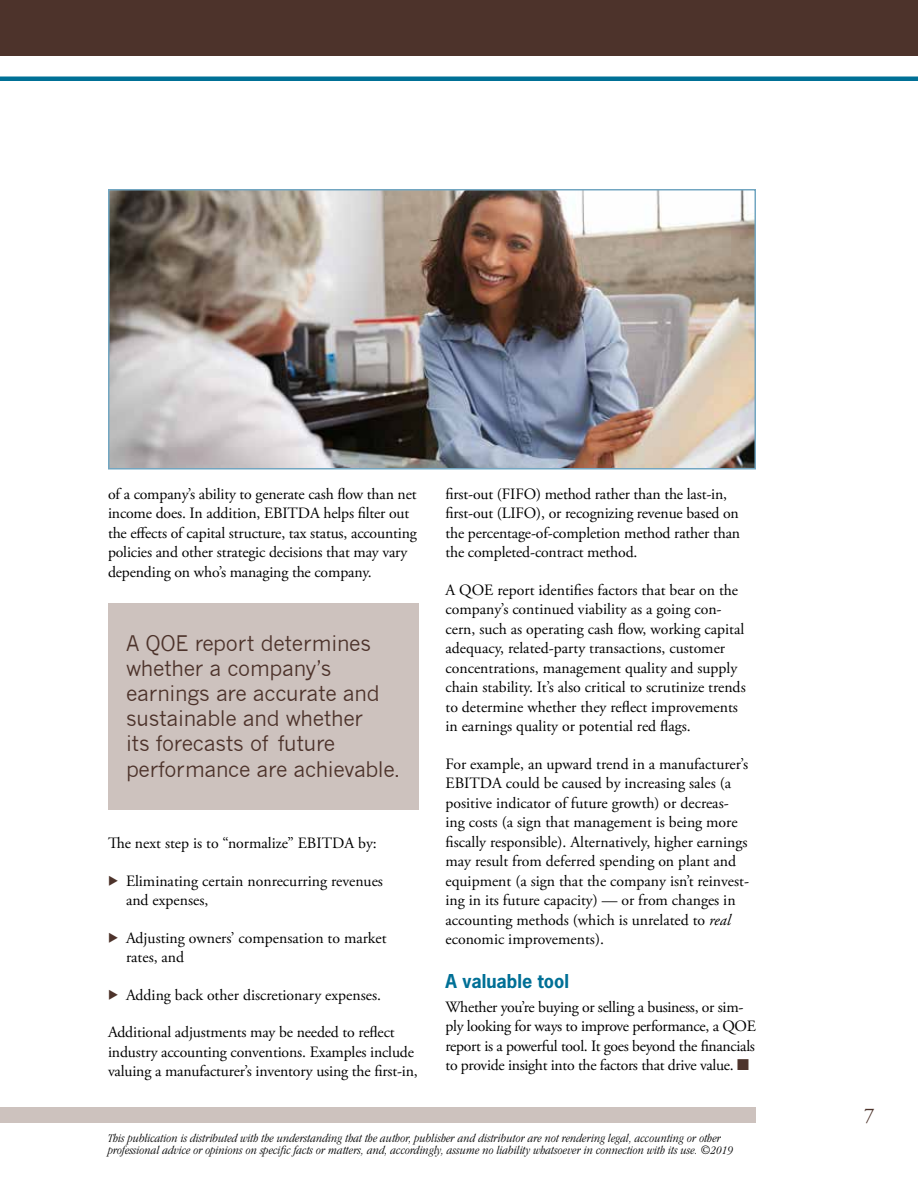
<style>
.page{position:relative;width:918px;height:1188px;background:#fff}
.page>*{position:absolute;margin:0;border:0;box-sizing:border-box;transform-origin:0 0}
.t1{font:21px/25.2px "News Gothic";letter-spacing:-.01em;color:#4d332b}
.t2{font:21px "Adobe Garamond Pro";color:#4d332b}
.t3{font:700 18px "News Gothic Std";color:#007096}
.t4{font:15.75px/19.5px "Adobe Garamond Pro";color:#000}
.t5{font:15.75px/19.5px "Adobe Garamond Pro";letter-spacing:-.02em;color:#000}
.t6{font:italic 300 condensed 12px/12px "ITC Garamond Std";letter-spacing:.01em;color:#000}
.s1{color:#4d332b}
.s2{font-style:italic}
</style>
<div class="page">
<div style="left:0;top:0;width:918px;height:56px;background:#4d332b"></div>
<div style="left:0;top:76px;width:918px;height:5px;background:#007096"></div>
<div style="left:0;top:1107px;width:756px;height:16px;background:#cdc2be"></div>
<img style="left:111px;top:192px;width:642px;height:275px">
<div style="left:108px;top:189px;width:648px;height:281px;border:2px solid #72a6c1"></div>
<div style="left:108px;top:603px;width:310px;height:207px;background:#cdc2be"></div>
<p class="t4" style="left:108px;top:485px;width:310px">of a company’s ability to generate cash flow than net income does. In addition, EBITDA helps filter out the effects of capital structure, tax status, accounting policies and other strategic decisions that may vary depending on who’s managing the company.</p>
<h1 class="t1" style="left:126px;top:630px;width:276px">A QOE report determines whether a company’s earnings are accurate and sustainable and whether<br>its forecasts of future performance are achievable.</h1>
<p class="t4" style="left:108px;top:834px;width:270px">The next step is to “normalize” EBITDA by:</p>
<p class="t4" style="left:126px;top:872px;width:258px;text-indent:-18px"><span class="s1">◆</span> Eliminating certain nonrecurring revenues and expenses,</p>
<p class="t4" style="left:126px;top:929px;width:262px;text-indent:-18px"><span class="s1">◆</span> Adjusting owners’ compensation to market rates, and</p>
<p class="t4" style="left:108px;top:986px;width:275px"><span class="s1">◆</span> Adding back other discretionary expenses.</p>
<p class="t4" style="left:108px;top:1023px;width:311px">Additional adjustments may be needed to reflect industry accounting conventions. Examples include valuing a manufacturer’s inventory using the first-in,</p>
<p class="t4" style="left:446px;top:485px;width:296px">first-out (FIFO) method rather than the last-in, first-out (LIFO), or recognizing revenue based on the percentage-of-completion method rather than the completed-contract method.</p>
<p class="t4" style="left:446px;top:581px;width:302px">A QOE report identifies factors that bear on the company’s continued viability as a going con&shy;cern, such as operating cash flow, working capital adequacy, related-party transactions, customer concentrations, management quality and supply chain stability. It’s also critical to scrutinize trends to determine whether they reflect improvements in earnings quality or potential red flags.</p>
<p class="t4" style="left:446px;top:755px;width:305px">For example, an upward trend in a manufacturer’s EBITDA could be caused by increasing sales (a positive indicator of future growth) or decreas&shy;ing costs (a sign that management is being more fiscally responsible). Alternatively, higher earnings may result from deferred spending on plant and equipment (a sign that the company isn’t reinvest&shy;ing in its future capacity) — or from changes in accounting methods (which is unrelated to <span class="s2">real </span>economic improvements).</p>
<p class="t3" style="left:446px;top:969px;width:125px">A valuable tool</p>
<p class="t5" style="left:446px;top:998px;width:312px">Whether you’re buying or selling a business, or sim&shy;ply looking for ways to improve performance, a QOE report is a powerful tool. It goes beyond the financials to provide insight into the factors that drive value. <span class="s1">■</span></p>
<p class="t6" style="left:108px;top:1133px;width:626px">This publication is distributed with the understanding that the author, publisher and distributor are not rendering legal, accounting or other professional advice or opinions on specific facts or matters, and, accordingly, assume no liability whatsoever in connection with its use. ©2019</p>
<h1 class="t2" style="left:864px;top:1103px;width:12px">7</h1>
</div>
